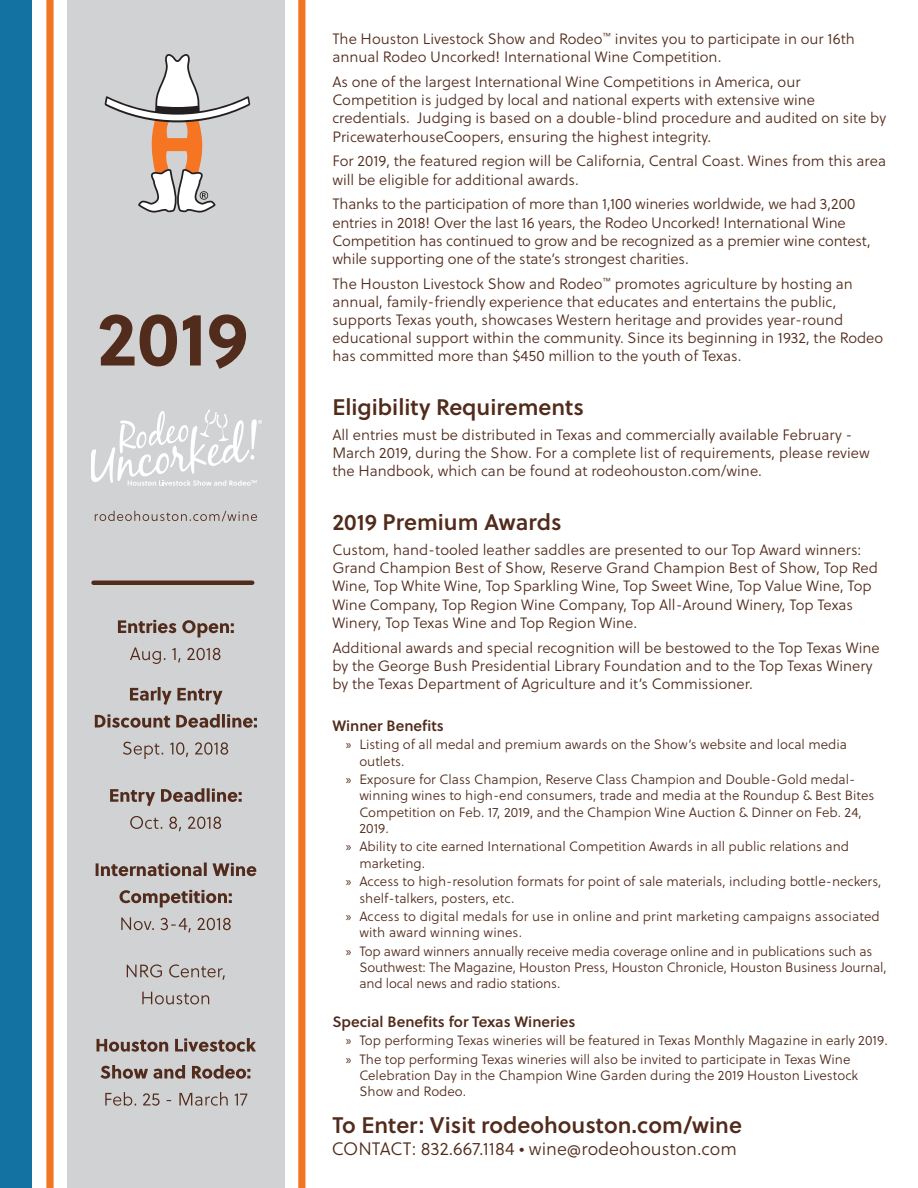
<style>
.page{position:relative;width:918px;height:1188px;background:#fff}
.page>*{position:absolute;margin:0;border:0;box-sizing:border-box;transform-origin:0 0}
.paragraphs{font:22.5px "Soleil Sb";color:#512b1b}
.paragraphs-2{font:18px "Soleil Lt";color:#512b1b}
.paragraphs-3{font:15px/18.1px "Soleil Lt";color:#512b1b}
.t1{font:15px "Soleil Sb";color:#512b1b}
.t2{font:13.5px/16.4px "Soleil Lt";color:#512b1b}
.s1{font-family:"Myriad Pro"}
</style>
<div class="page">
<div style="left:0;top:0;width:84px;height:1188px;background:#1372a2"></div>
<div style="left:67px;top:0;width:218px;height:1188px;background:#d1d2d4"></div>
<svg style="left:95px;top:511px;width:162px;height:11px"></svg>
<svg style="left:91px;top:409px;width:171px;height:77px"></svg>
<svg style="left:105px;top:54px;width:145px;height:159px"></svg>
<svg style="left:105px;top:1092px;width:142px;height:14px"></svg>
<svg style="left:100px;top:1065px;width:150px;height:14px"></svg>
<svg style="left:97px;top:1038px;width:159px;height:14px"></svg>
<svg style="left:142px;top:992px;width:67px;height:12px"></svg>
<svg style="left:127px;top:964px;width:98px;height:16px"></svg>
<svg style="left:121px;top:917px;width:110px;height:15px"></svg>
<svg style="left:120px;top:890px;width:112px;height:17px"></svg>
<svg style="left:96px;top:863px;width:160px;height:13px"></svg>
<svg style="left:130px;top:816px;width:91px;height:15px"></svg>
<svg style="left:110px;top:788px;width:132px;height:18px"></svg>
<svg style="left:123px;top:742px;width:105px;height:17px"></svg>
<svg style="left:95px;top:714px;width:162px;height:14px"></svg>
<svg style="left:130px;top:687px;width:93px;height:18px"></svg>
<svg style="left:130px;top:647px;width:90px;height:17px"></svg>
<svg style="left:118px;top:620px;width:116px;height:17px"></svg>
<div style="left:94px;top:580px;width:158px;height:5px;background:#512b1b"></div>
<div style="left:33px;top:0;width:34px;height:1188px;background:#fff"></div>
<div style="left:46px;top:0;width:8px;height:1188px;background:#f07624"></div>
<div style="left:298px;top:0;width:7px;height:1188px;background:#f07624"></div>
<svg style="left:100px;top:314px;width:146px;height:55px"></svg>
<p class="paragraphs-3" style="left:332px;top:30px;width:524px">The Houston Livestock Show and Rodeo<sup>™</sup> invites you to participate in our 16th annual Rodeo Uncorked! International Wine Competition.</p>
<p class="paragraphs-3" style="left:332px;top:73px;width:555px">As one of the largest International Wine Competitions in America, our Competition is judged by local and national experts with extensive wine credentials. Judging is based on a double-blind procedure and audited on site by PricewaterhouseCoopers, ensuring the highest integrity.</p>
<p class="paragraphs-3" style="left:332px;top:152px;width:555px">For 2019, the featured region will be California, Central Coast. Wines from this area will be eligible for additional awards.</p>
<p class="paragraphs-3" style="left:332px;top:195px;width:540px">Thanks to the participation of more than 1,100 wineries worldwide, we had 3,200 entries in 2018! Over the last 16 years, the Rodeo Uncorked! International Wine Competition has continued to grow and be recognized as a premier wine contest, while supporting one of the state’s strongest charities.</p>
<p class="paragraphs-3" style="left:332px;top:274px;width:552px">The Houston Livestock Show and Rodeo<sup>™</sup> promotes agriculture by hosting an annual, family-friendly experience that educates and entertains the public, supports Texas youth, showcases Western heritage and provides year-round educational support within the community. Since its beginning in 1932, the Rodeo has committed more than $450 million to the youth of Texas.</p>
<p class="paragraphs" style="left:332px;top:390px;width:253px">Eligibility Requirements</p>
<p class="paragraphs-3" style="left:332px;top:426px;width:539px">All entries must be distributed in Texas and commercially available February -<br>March 2019, during the Show. For a complete list of requirements, please review the Handbook, which can be found at rodeohouston.com/wine.</p>
<p class="paragraphs" style="left:332px;top:505px;width:231px">2019 Premium Awards</p>
<p class="paragraphs-3" style="left:332px;top:541px;width:547px">Custom, hand-tooled leather saddles are presented to our Top Award winners:<br>Grand Champion Best of Show, Reserve Grand Champion Best of Show, Top Red Wine, Top White Wine, Top Sparkling Wine, Top Sweet Wine, Top Value Wine, Top Wine Company, Top Region Wine Company, Top All-Around Winery, Top Texas Winery, Top Texas Wine and Top Region Wine.</p>
<p class="paragraphs-3" style="left:332px;top:638px;width:549px">Additional awards and special recognition will be bestowed to the Top Texas Wine by the George Bush Presidential Library Foundation and to the Top Texas Winery by the Texas Department of Agriculture and it’s Commissioner.</p>
<p class="t1" style="left:332px;top:714px;width:113px">Winner Benefits</p>
<p class="t2" style="left:359px;top:736px;width:489px;text-indent:-14px"><span class="s1">»</span> Listing of all medal and premium awards on the Show’s website and local media outlets.</p>
<p class="t2" style="left:359px;top:771px;width:516px;text-indent:-14px"><span class="s1">»</span> Exposure for Class Champion, Reserve Class Champion and Double-Gold medal&shy;winning wines to high-end consumers, trade and media at the Roundup &amp; Best Bites Competition on Feb. 17, 2019, and the Champion Wine Auction &amp; Dinner on Feb. 24, 2019.</p>
<p class="t2" style="left:359px;top:838px;width:491px;text-indent:-14px"><span class="s1">»</span> Ability to cite earned International Competition Awards in all public relations and marketing.</p>
<p class="t2" style="left:359px;top:873px;width:524px;text-indent:-14px"><span class="s1">»</span> Access to high-resolution formats for point of sale materials, including bottle-neckers, shelf-talkers, posters, etc.</p>
<p class="t2" style="left:359px;top:908px;width:522px;text-indent:-14px"><span class="s1">»</span> Access to digital medals for use in online and print marketing campaigns associated with award winning wines.</p>
<p class="t2" style="left:359px;top:943px;width:529px;text-indent:-14px"><span class="s1">»</span> Top award winners annually receive media coverage online and in publications such as<br>Southwest: The Magazine, Houston Press, Houston Chronicle, Houston Business Journal, and local news and radio stations.</p>
<p class="t1" style="left:332px;top:1010px;width:245px">Special Benefits for Texas Wineries</p>
<p class="t2" style="left:346px;top:1032px;width:543px"><span class="s1">»</span> Top performing Texas wineries will be featured in Texas Monthly Magazine in early 2019.</p>
<p class="t2" style="left:359px;top:1051px;width:500px;text-indent:-14px"><span class="s1">»</span> The top performing Texas wineries will also be invited to participate in Texas Wine<br>Celebration Day in the Champion Wine Garden during the 2019 Houston Livestock<br>Show and Rodeo.</p>
<p class="paragraphs" style="left:332px;top:1107px;width:411px">To Enter: Visit rodeohouston.com/wine</p>
<p class="paragraphs-2" style="left:332px;top:1136px;width:406px">CONTACT: 832.667.1184 • wine@rodeohouston.com</p>
</div>
